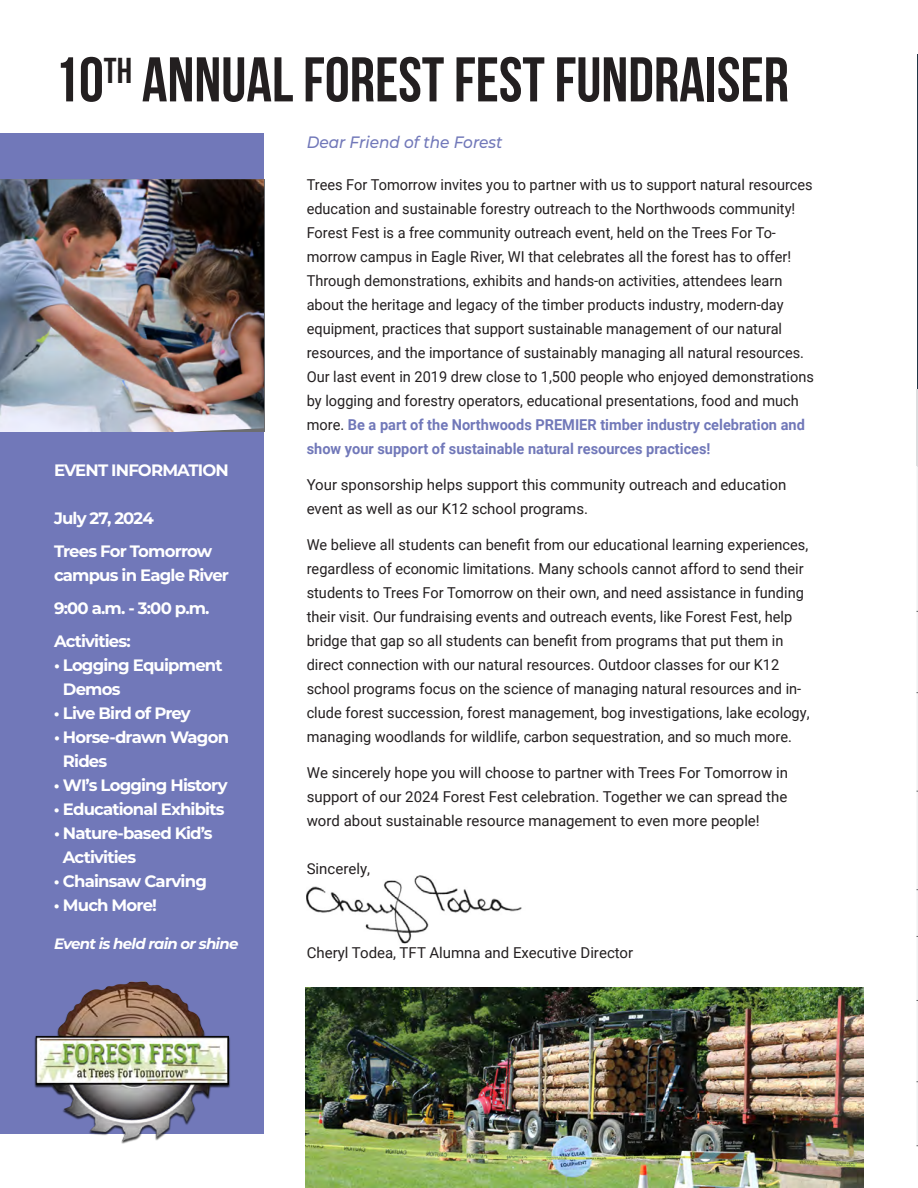
<style>
.page{position:relative;width:918px;height:1188px;background:#fff}
.page>*{position:absolute;margin:0;border:0;box-sizing:border-box;transform-origin:0 0}
.Headline{font:700 63px "Bebas Neue";color:#231f20}
.TITLE_3{font:700 16.5px/24px "Montserrat";letter-spacing:-.05em;color:#fff}
.Sub_Title{font:italic 500 16.5px "Montserrat";color:#7178b9;scale:.93 1}
.body_text{font:15px/24px "Roboto";color:#231f20}
.TITLE_3-2{font:italic 700 15px "Montserrat";letter-spacing:-.05em;color:#fff}
.s1{font-weight:700;color:#7178b9}
</style>
<div class="page">
<img style="left:307px;top:876px;width:215px;height:68px">
<hr style="left:917px;top:54px;width:1px;height:551px;background:#203747">
<div style="left:0;top:134px;width:264px;height:1000px;background:#7178b9"></div>
<hr style="left:916px;top:390px;width:2px;height:76px;background:#dcdddf">
<svg style="left:916px;top:466px;width:2px;height:680px"></svg>
<img style="left:0;top:179px;width:264px;height:253px">
<img style="left:34px;top:981px;width:196px;height:163px">
<img style="left:306px;top:987px;width:558px;height:201px">
<p class="Headline" style="left:54px;top:45px;width:736px">10<sup>TH</sup> ANNUAL FOREST FEST FUNDRAISER</p>
<p class="TITLE_3" style="left:54px;top:457px;width:176px">EVENT INFORMATION</p>
<p class="TITLE_3" style="left:54px;top:505px;width:101px">July 27, 2024</p>
<p class="TITLE_3" style="left:54px;top:538px;width:160px">Trees For Tomorrow</p>
<p class="TITLE_3" style="left:54px;top:562px;width:177px">campus in Eagle River</p>
<p class="TITLE_3" style="left:54px;top:595px;width:157px">9:00 a.m. - 3:00 p.m.</p>
<p class="TITLE_3" style="left:54px;top:628px;width:78px">Activities:</p>
<p class="TITLE_3" style="left:63px;top:652px;width:161px;text-indent:-9px">• Logging Equipment<br>Demos</p>
<p class="TITLE_3" style="left:54px;top:700px;width:138px">• Live Bird of Prey</p>
<p class="TITLE_3" style="left:63px;top:724px;width:168px;text-indent:-9px">• Horse-drawn Wagon<br>Rides</p>
<p class="TITLE_3" style="left:54px;top:772px;width:175px">• WI’s Logging History</p>
<p class="TITLE_3" style="left:54px;top:796px;width:172px">• Educational Exhibits</p>
<p class="TITLE_3" style="left:63px;top:820px;width:151px;text-indent:-9px">• Nature-based Kid’s<br>Activities</p>
<p class="TITLE_3" style="left:54px;top:868px;width:154px">• Chainsaw Carving</p>
<p class="TITLE_3" style="left:54px;top:892px;width:105px">• Much More!</p>
<p class="TITLE_3-2" style="left:54px;top:932px;width:186px">Event is held rain or shine</p>
<p class="Sub_Title" style="left:307px;top:130px;width:212px">Dear Friend of the Forest</p>
<p class="body_text" style="left:307px;top:172px;width:509px">Trees For Tomorrow invites you to partner with us to support natural resources education and sustainable forestry outreach to the Northwoods community!<br>Forest Fest is a free community outreach event, held on the Trees For To&shy;morrow campus in Eagle River, WI that celebrates all the forest has to offer!<br>Through demonstrations, exhibits and hands-on activities, attendees learn about the heritage and legacy of the timber products industry, modern-day equipment, practices that support sustainable management of our natural resources, and the importance of sustainably managing all natural resources.<br>Our last event in 2019 drew close to 1,500 people who enjoyed demonstrations by logging and forestry operators, educational presentations, food and much more. <span class="s1">Be a part of the Northwoods PREMIER timber industry celebration and show your support of sustainable natural resources practices!</span></p>
<p class="body_text" style="left:307px;top:472px;width:481px">Your sponsorship helps support this community outreach and education event as well as our K12 school programs.</p>
<p class="body_text" style="left:307px;top:532px;width:504px">We believe all students can benefit from our educational learning experiences, regardless of economic limitations. Many schools cannot afford to send their students to Trees For Tomorrow on their own, and need assistance in funding their visit. Our fundraising events and outreach events, like Forest Fest, help bridge that gap so all students can benefit from programs that put them in direct connection with our natural resources. Outdoor classes for our K12 school programs focus on the science of managing natural resources and in&shy;clude forest succession, forest management, bog investigations, lake ecology, managing woodlands for wildlife, carbon sequestration, and so much more.</p>
<p class="body_text" style="left:307px;top:760px;width:483px;text-align:justify">We sincerely hope you will choose to partner with Trees For Tomorrow in support of our 2024 Forest Fest celebration. Together we can spread the word about sustainable resource management to even more people!</p>
<p class="body_text" style="left:307px;top:856px;width:65px">Sincerely,</p>
<p class="body_text" style="left:307px;top:940px;width:328px">Cheryl Todea, TFT Alumna and Executive Director</p>
</div>
